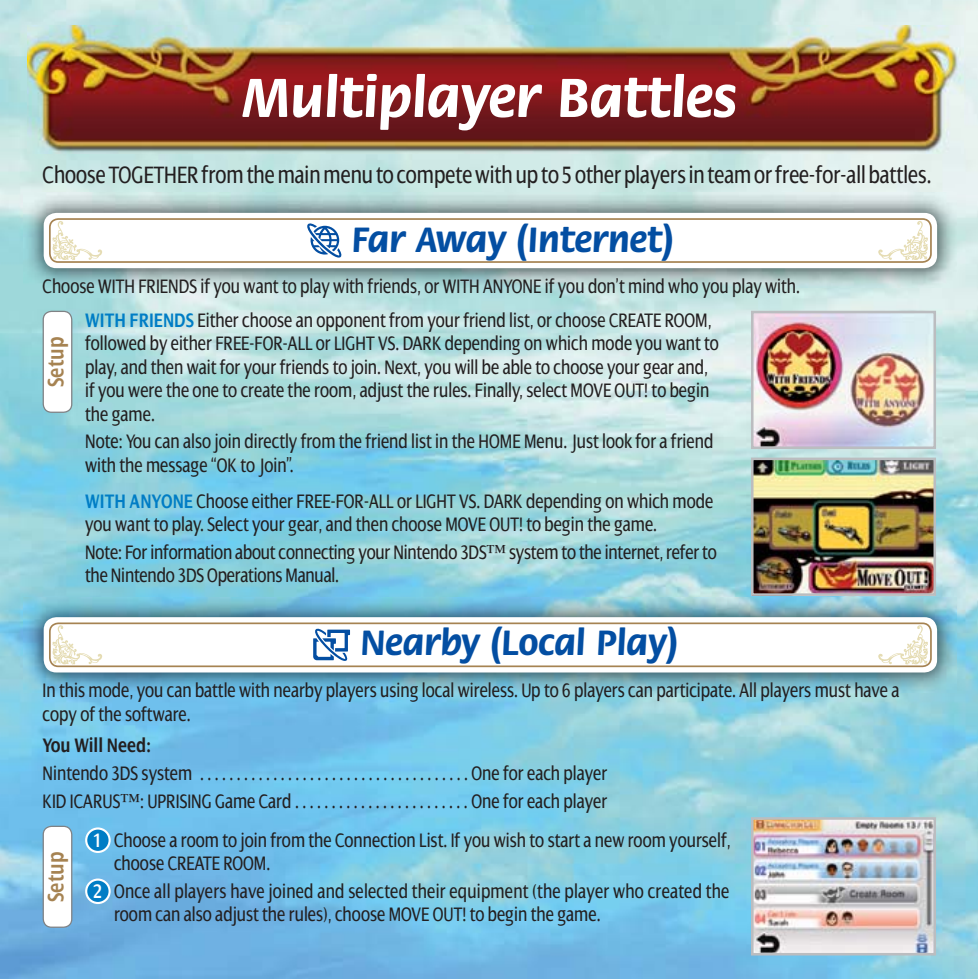
<style>
.page{position:relative;width:978px;height:979px;background:#fff}
.page>*{position:absolute;margin:0;border:0;box-sizing:border-box;transform-origin:0 0}
.t1{font:700 58.5px "Flora LT";color:#fff}
.t2{font:700 37.5px "Flora LT";color:#034ea2}
.t3{font:25.5px "Dialog Cond";color:#231f20}
.t4{font:600 24px "Dialog Cond";color:#a68352}
.t5{font:21px/23.4px "Dialog Cond";color:#231f20}
.s1{font-weight:600;color:#007dc5}
.s2{font-weight:600}
.s3{font-weight:600;color:#fff}
</style>
<div class="page">
<img style="left:0;top:0;width:977px;height:978px">
<img style="left:28px;top:26px;width:935px;height:127px">
<img style="left:755px;top:314px;width:177px;height:131px">
<div style="left:751px;top:310px;width:185px;height:139px;border:3px solid #bbbdc0"></div>
<img style="left:755px;top:461px;width:177px;height:130px">
<div style="left:751px;top:457px;width:185px;height:138px;border:3px solid #bbbdc0"></div>
<img style="left:755px;top:820px;width:177px;height:131px">
<div style="left:751px;top:816px;width:185px;height:139px;border:3px solid #bbbdc0"></div>
<img style="left:24px;top:193px;width:932px;height:95px">
<div style="left:44px;top:213px;width:893px;height:55px;background:#fff;border-radius:13px"></div>
<div style="left:49px;top:218px;width:882px;height:45px;border:2px solid #a68352;border-radius:9px"></div>
<svg style="left:52px;top:221px;width:50px;height:39px"></svg>
<svg style="left:878px;top:221px;width:50px;height:39px"></svg>
<img style="left:24px;top:597px;width:932px;height:95px">
<div style="left:44px;top:617px;width:893px;height:55px;background:#fff;border-radius:13px"></div>
<div style="left:49px;top:622px;width:882px;height:45px;border:2px solid #a68352;border-radius:9px"></div>
<svg style="left:52px;top:624px;width:50px;height:40px"></svg>
<svg style="left:878px;top:624px;width:50px;height:40px"></svg>
<svg style="left:307px;top:223px;width:35px;height:35px"></svg>
<svg style="left:313px;top:628px;width:37px;height:33px"></svg>
<div style="left:86px;top:828px;width:24px;height:23px;background:#007dc5;border-radius:50%"></div>
<div style="left:85px;top:827px;width:26px;height:25px;border:2px solid #fff;border-radius:50%"></div>
<div style="left:86px;top:879px;width:24px;height:23px;background:#007dc5;border-radius:50%"></div>
<div style="left:85px;top:878px;width:26px;height:25px;border:2px solid #fff;border-radius:50%"></div>
<div style="left:43px;top:311px;width:29px;height:101px;background:#fff;border-radius:8px"></div>
<div style="left:43px;top:310px;width:29px;height:103px;border:1px solid #808285;border-radius:8px"></div>
<div style="left:43px;top:826px;width:29px;height:100px;background:#fff;border-radius:8px"></div>
<div style="left:43px;top:825px;width:29px;height:102px;border:1px solid #808285;border-radius:8px"></div>
<p class="t1" style="left:242px;top:62px;width:496px">Multiplayer Battles</p>
<p class="t3" style="left:43px;top:165px;width:890px">Choose TOGETHER from the main menu to compete with up to 5 other players in team or free-for-all battles.</p>
<p class="t2" style="left:352px;top:217px;width:323px">Far Away (Internet)</p>
<p class="t5" style="left:85px;top:271px;width:716px;line-height:33.9px;text-indent:-43px">Choose WITH FRIENDS if you want to play with friends, or WITH ANYONE if you don’t mind who you play with.<br><span class="s1">WITH FRIENDS</span> Either choose an opponent from your friend list, or choose CREATE ROOM,</p>
<p class="t5" style="left:85px;top:333px;width:635px">followed by either FREE-FOR-ALL or LIGHT VS. DARK depending on which mode you want to play, and then wait for your friends to join. Next, you will be able to choose your gear and, if you were the one to create the room, adjust the rules. Finally, select MOVE OUT! to begin the game.</p>
<p class="t5" style="left:85px;top:431px;width:629px">Note: You can also join directly from the friend list in the HOME Menu. Just look for a friend with the message “OK to Join”.</p>
<p class="t5" style="left:85px;top:491px;width:629px"><span class="s1">WITH ANYONE</span> Choose either FREE-FOR-ALL or LIGHT VS. DARK depending on which mode you want to play. Select your gear, and then choose MOVE OUT! to begin the game.</p>
<p class="t5" style="left:85px;top:542px;width:633px">Note: For information about connecting your Nintendo 3DS™ system to the internet, refer to the Nintendo 3DS Operations Manual.</p>
<p class="t4" style="left:46px;top:387px;width:52px;rotate:-90deg">Setup</p>
<p class="t2" style="left:360px;top:619px;width:319px">Nearby (Local Play)</p>
<p class="t5" style="left:43px;top:680px;width:858px">In this mode, you can battle with nearby players using local wireless. Up to 6 players can participate. All players must have a copy of the software.</p>
<p class="t5" style="left:43px;top:733px;width:566px;line-height:27.6px"><span class="s2">You Will Need:<br></span>Nintendo 3DS system . . . . . . . . . . . . . . . . . . . . . . . . . . . . . . . . . . . . . One for each player<br>KID ICARUS™: UPRISING Game Card . . . . . . . . . . . . . . . . . . . . . . . . One for each player</p>
<p class="t5" style="left:114px;top:829px;width:618px;text-indent:-21px"><span class="s3">1</span> Choose a room to join from the Connection List. If you wish to start a new room yourself, choose CREATE ROOM.</p>
<p class="t5" style="left:114px;top:880px;width:617px;text-indent:-21px"><span class="s3">2</span> Once all players have joined and selected their equipment (the player who created the room can also adjust the rules), choose MOVE OUT! to begin the game.</p>
<p class="t4" style="left:46px;top:901px;width:52px;rotate:-90deg">Setup</p>
</div>
